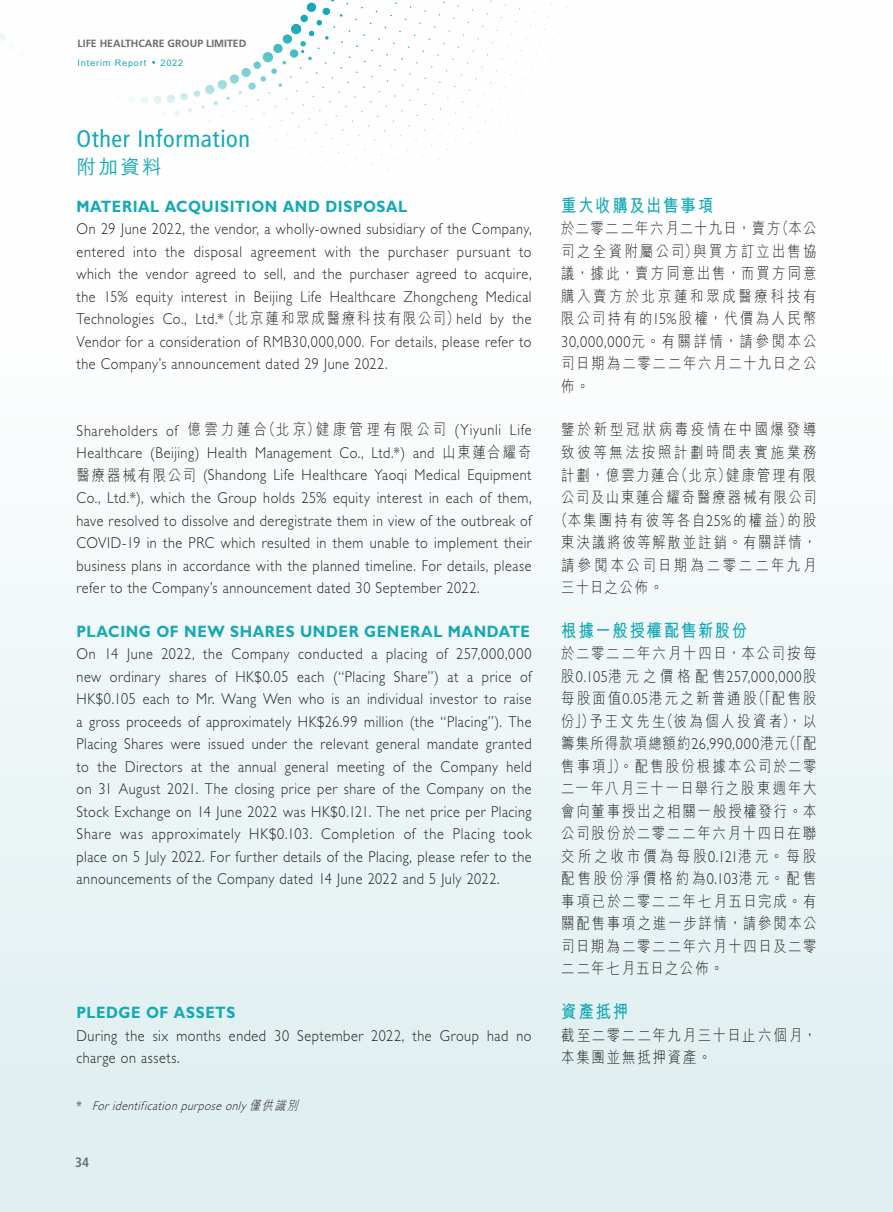
<style>
.page{position:relative;width:893px;height:1212px;background:#fff}
.page>*{position:absolute;margin:0;border:0;box-sizing:border-box;transform-origin:0 0}
.t1{font:condensed 24px "Frutiger LT Std";letter-spacing:.025em;color:#15a9b5}
.t2{font:500 19.5px "M Hei HK";color:#15a9b5}
.t3{font:700 18px "M Hei HK";letter-spacing:.11em;color:#15a9b5;scale:.85 1}
.t4{font:700 16.5px "Gill Sans Std";letter-spacing:.035em;color:#15a9b5;scale:.9 1}
.t5{font:300 15.75px/22.5px "Gill Sans Std";letter-spacing:.04em;color:#231f20;text-align:justify;scale:.9 1}
.t6{font:300 15.75px/22.5px "M Hei HK";letter-spacing:.15em;color:#231f20;text-align:justify;scale:.85 1}
.t7{font:300 15.75px/22.5px "M Hei HK";letter-spacing:.13em;color:#231f20;scale:.85 1}
.t8{font:300 15.75px "Gill Sans Std";letter-spacing:.06em;color:#231f20;scale:.9 1}
.t9{font:300 15.75px "M Hei HK";letter-spacing:.17em;color:#231f20;scale:.85 1}
.t10{font:300 15.75px "M Hei HK";letter-spacing:.21em;color:#231f20;scale:.85 1}
.t11{font:300 15.75px "M Hei HK";letter-spacing:.205em;color:#231f20;scale:.85 1}
.t12{font:300 15.75px "M Hei HK";letter-spacing:.19em;color:#231f20;scale:.85 1}
.t13{font:700 condensed 13.5px "Frutiger LT Std";color:#6c6d70}
.t14{font:italic 300 12.75px "Gill Sans Std";color:#231f20;scale:.9 1}
.t15{font:700 10.5px "Frutiger LT Std";color:#6c6d70}
.t16{font:500 9px "M Hei HK";letter-spacing:.1em;color:#15a9b5}
.s1{font-family:"M Hei HK"}
.s2{font-style:normal}
.s3{font-family:"Gill Sans Std"}
</style>
<div class="page">
<div style="left:0;top:0;width:893px;height:1212px;background:linear-gradient(to bottom,#fff,#dfeef0)"></div>
<svg style="left:0;top:0;width:700px;height:218px"></svg>
<p class="t15" style="left:78px;top:37px;width:170px">LIFE HEALTHCARE GROUP LIMITED</p>
<p class="t16" style="left:78px;top:56px;width:70px">Interim Report</p>
<p class="t16" style="left:160px;top:56px;width:24px">2022</p>
<h1 class="t1" style="left:77px;top:125px;width:175px">Other Information</h1>
<p class="t2" style="left:77px;top:152px;width:87px">附加資料</p>
<p class="t4" style="left:77px;top:196px;width:369px">MATERIAL ACQUISITION AND DISPOSAL</p>
<p class="t5" style="left:77px;top:218px;width:507px">On 29 June 2022, the vendor, a wholly-owned subsidiary of the Company, entered into the disposal agreement with the purchaser pursuant to which the vendor agreed to sell, and the purchaser agreed to acquire, the 15% equity interest in Beijing Life Healthcare Zhongcheng Medical Technologies Co., Ltd.*<span class="s1">（北京蓮和眾成醫療科技有限公司）</span>held by the Vendor for a consideration of RMB30,000,000. For details, please refer to the Company’s announcement dated 29 June 2022.</p>
<p class="t5" style="left:77px;top:419px;width:507px">Shareholders of <span class="s1">億雲力蓮合（北京）健康管理有限公司</span> (Yiyunli Life Healthcare (Beijing) Health Management Co., Ltd.*) and <span class="s1">山東蓮合耀奇醫療器械有限公司</span> (Shandong Life Healthcare Yaoqi Medical Equipment Co., Ltd.*), which the Group holds 25% equity interest in each of them, have resolved to dissolve and deregistrate them in view of the outbreak of COVID-19 in the PRC which resulted in them unable to implement their business plans in accordance with the planned timeline. For details, please refer to the Company’s announcement dated 30 September 2022.</p>
<p class="t4" style="left:77px;top:621px;width:505px">PLACING OF NEW SHARES UNDER GENERAL MANDATE</p>
<p class="t5" style="left:77px;top:643px;width:507px">On 14 June 2022, the Company conducted a placing of 257,000,000 new ordinary shares of HK$0.05 each (“Placing Share”) at a price of HK$0.105 each to Mr. Wang Wen who is an individual investor to raise a gross proceeds of approximately HK$26.99 million (the “Placing”). The Placing Shares were issued under the relevant general mandate granted to the Directors at the annual general meeting of the Company held on 31 August 2021. The closing price per share of the Company on the Stock Exchange on 14 June 2022 was HK$0.121. The net price per Placing Share was approximately HK$0.103. Completion of the Placing took place on 5 July 2022. For further details of the Placing, please refer to the announcements of the Company dated 14 June 2022 and 5 July 2022.</p>
<p class="t4" style="left:77px;top:1003px;width:178px">PLEDGE OF ASSETS</p>
<p class="t5" style="left:77px;top:1024px;width:507px">During the six months ended 30 September 2022, the Group had no charge on assets.</p>
<p class="t14" style="left:77px;top:1099px;width:251px"><span class="s2">*</span> Foridentificationpurposeonly<span class="s1">僅供識別</span></p>
<p class="t13" style="left:75px;top:1154px;width:16px">34</p>
<p class="t3" style="left:561px;top:192px;width:180px">重大收購及出售事項</p>
<p class="t6" style="left:561px;top:217px;width:302px">於二零二二年六月二十九日，賣方（本公司之全資附屬公司）與買方訂立出售協議，據此，賣方同意出售，而買方同意購入賣方於北京蓮和眾成醫療科技有限公司持有的<span class="s3">15%</span>股權，代價為人民幣<span class="s3">30,000,000</span>元。有關詳情，請參閱本公司日期為二零二二年六月二十九日之公佈。</p>
<p class="t10" style="left:561px;top:422px;width:302px">鑒於新型冠狀病毒疫情在中國爆發導</p>
<p class="t11" style="left:561px;top:444px;width:302px">致彼等無法按照計劃時間表實施業務</p>
<p class="t6" style="left:561px;top:463px;width:302px">計劃，億雲力蓮合（北京）健康管理有限</p>
<p class="t6" style="left:561px;top:486px;width:302px">公司及山東蓮合耀奇醫療器械有限公司</p>
<p class="t9" style="left:555px;top:512px;width:310px">（本集團持有彼等各自<span class="s3">25%</span>的權益）的股</p>
<p class="t6" style="left:561px;top:531px;width:302px">東決議將彼等解散並註銷。有關詳情，</p>
<p class="t12" style="left:561px;top:557px;width:302px">請參閱本公司日期為二零二二年九月</p>
<p class="t6" style="left:561px;top:576px;width:121px">三十日之公佈。</p>
<p class="t3" style="left:561px;top:617px;width:220px">根據一般授權配售新股份</p>
<p class="t7" style="left:561px;top:642px;width:302px">於二零二二年六月十四日，本公司按每</p>
<p class="t8" style="left:561px;top:668px;width:285px"><span class="s1">股</span>0.105<span class="s1">港元之價格配售</span>257,000,000<span class="s1">股</span></p>
<p class="t6" style="left:561px;top:687px;width:302px">每股面值<span class="s3">0.05</span>港元之新普通股（「配售股份」）予王文先生（彼為個人投資者），以籌集所得款項總額約<span class="s3">26,990,000</span>港元（「配售事項」）。配售股份根據本公司於二零二一年八月三十一日舉行之股東週年大會向董事授出之相關一般授權發行。本公司股份於二零二二年六月十四日在聯交所之收市價為每股<span class="s3">0.121</span>港元。每股配售股份淨價格約為<span class="s3">0.103</span>港元。配售事項已於二零二二年七月五日完成。有關配售事項之進一步詳情，請參閱本公司日期為二零二二年六月十四日及二零二二年七月五日之公佈。</p>
<p class="t3" style="left:561px;top:998px;width:80px">資產抵押</p>
<p class="t7" style="left:561px;top:1023px;width:302px">截至二零二二年九月三十日止六個月，本集團並無抵押資產。</p>
</div>
